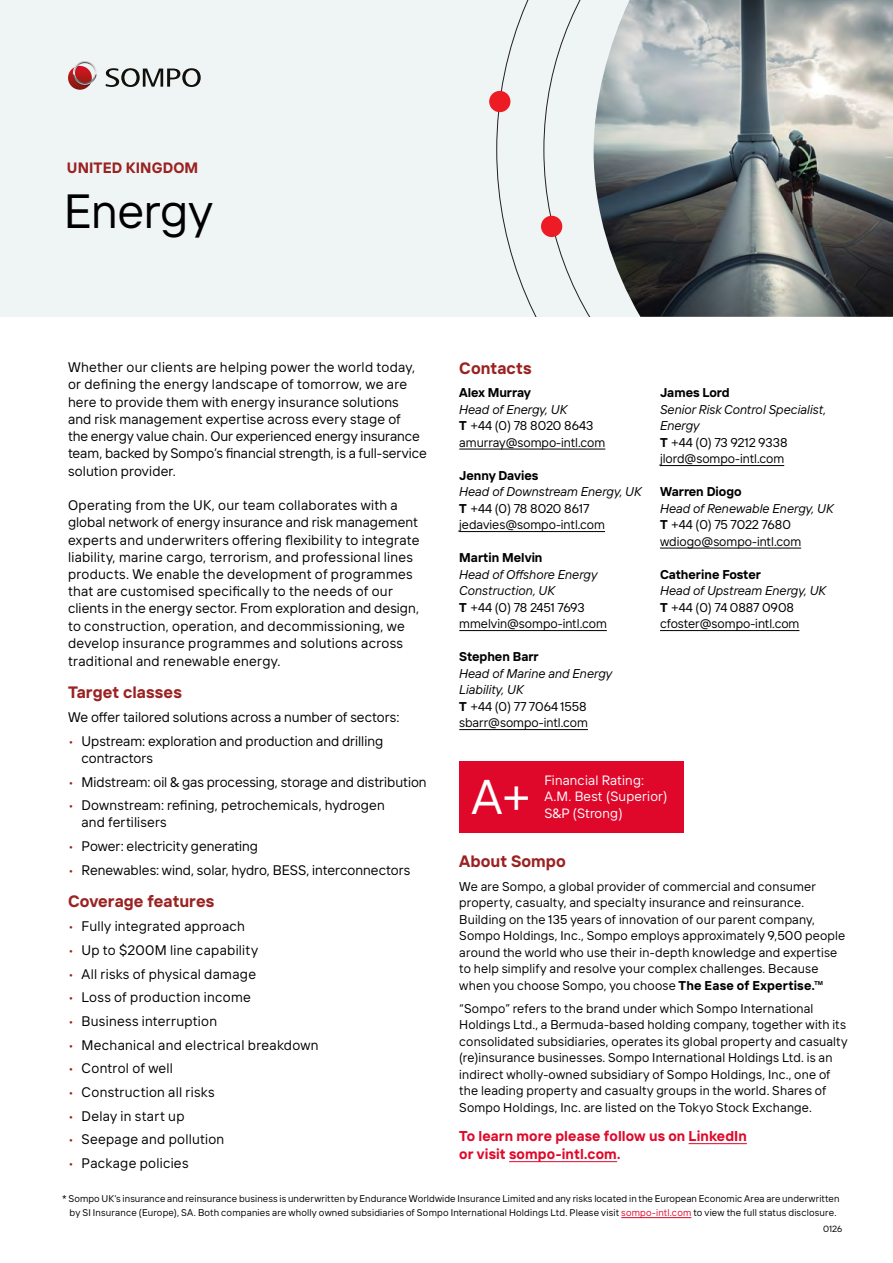
<style>
.page{position:relative;width:893px;height:1263px;background:#fff}
.page>*{position:absolute;margin:0;border:0;box-sizing:border-box;transform-origin:0 0}
.t1{font:48.75px "TT Interphases Pro";color:#fff}
.t2{font:48px "TT Interphases Pro";letter-spacing:-.01em;color:#000}
.t3{font:700 16.5px "TT Interphases Pro";letter-spacing:.005em;color:#9b2222}
.t4{font:700 15px "TT Interphases Pro";letter-spacing:.01em;color:#9b2222}
.t5{font:700 14.25px/18px "TT Interphases Pro";letter-spacing:.01em;color:#df082a}
.t6{font:13.8px/17.4px "TT Interphases Pro";letter-spacing:.01em;color:#000}
.t7{font:13.5px/16.5px "TT Interphases Pro";letter-spacing:.015em;color:#fff}
.t8{font:12.75px/16.5px "TT Interphases Pro";letter-spacing:.015em;color:#000}
.t9{font:700 12.75px "TT Interphases Pro";color:#000}
.t10{font:9.75px/13.5px "TT Interphases Pro";letter-spacing:.01em;color:#000;text-align:center}
.t11{font:9px "TT Interphases Pro";color:#000}
.s1{color:#9b2222}
.s2{font-style:italic}
.s3{font-weight:700}
.s4{color:#df082a}
</style>
<div class="page">
<div style="left:459px;top:761px;width:225px;height:71px;background:#df082a"></div>
<hr style="left:689px;top:1143px;width:58px;height:1px;background:#df082a">
<hr style="left:509px;top:1161px;width:108px;height:1px;background:#df082a">
<hr style="left:621px;top:1217px;width:70px;height:1px;background:#df082a">
<div style="left:0;top:0;width:893px;height:317px;background:#eff4f5"></div>
<svg style="left:496px;top:0;width:47px;height:317px"></svg>
<svg style="left:543px;top:0;width:51px;height:317px"></svg>
<div style="left:489px;top:91px;width:21px;height:21px;background:#ed1c24;border-radius:50%"></div>
<div style="left:541px;top:216px;width:21px;height:21px;background:#ed1c24;border-radius:50%"></div>
<svg style="left:106px;top:68px;width:95px;height:19px"></svg>
<svg style="left:68px;top:66px;width:24px;height:24px"></svg>
<svg style="left:73px;top:61px;width:24px;height:25px"></svg>
<hr style="left:459px;top:449px;width:146px;height:1px;background:#000">
<hr style="left:459px;top:531px;width:146px;height:1px;background:#000">
<hr style="left:459px;top:630px;width:148px;height:1px;background:#000">
<hr style="left:459px;top:729px;width:129px;height:1px;background:#000">
<hr style="left:660px;top:465px;width:124px;height:1px;background:#000">
<hr style="left:660px;top:548px;width:141px;height:1px;background:#000">
<hr style="left:660px;top:630px;width:139px;height:1px;background:#000">
<img style="left:594px;top:0;width:299px;height:317px">
<p class="t4" style="left:67px;top:158px;width:133px">UNITED KINGDOM</p>
<h2 class="t2" style="left:64px;top:180px;width:151px">Energy</h2>
<p class="t6" style="left:68px;top:358px;width:360px">Whether our clients are helping power the world today, or defining the energy landscape of tomorrow, we are here to provide them with energy insurance solutions<br>and risk management expertise across every stage of<br>the energy value chain. Our experienced energy insurance team, backed by Sompo’s financial strength, is a full-service solution provider.</p>
<p class="t6" style="left:68px;top:496px;width:353px">Operating from the UK, our team collaborates with a global network of energy insurance and risk management experts and underwriters offering flexibility to integrate liability, marine cargo, terrorism, and professional lines products. We enable the development of programmes that are customised specifically to the needs of our clients in the energy sector. From exploration and design, to construction, operation, and decommissioning, we develop insurance programmes and solutions across traditional and renewable energy.</p>
<p class="t3" style="left:68px;top:681px;width:115px">Target classes</p>
<p class="t6" style="left:68px;top:708px;width:333px">We offer tailored solutions across a number of sectors:</p>
<p class="t6" style="left:82px;top:732px;width:303px;text-indent:-14px"><span class="s1">•</span> Upstream: exploration and production and drilling contractors</p>
<p class="t6" style="left:68px;top:773px;width:360px"><span class="s1">•</span> Midstream: oil &amp; gas processing, storage and distribution</p>
<p class="t6" style="left:82px;top:796px;width:305px;text-indent:-14px"><span class="s1">•</span> Downstream: refining, petrochemicals, hydrogen and fertilisers</p>
<p class="t6" style="left:68px;top:837px;width:192px"><span class="s1">•</span> Power: electricity generating</p>
<p class="t6" style="left:68px;top:862px;width:344px"><span class="s1">•</span> Renewables: wind, solar, hydro, BESS, interconnectors</p>
<p class="t3" style="left:68px;top:891px;width:148px">Coverage features</p>
<p class="t6" style="left:68px;top:918px;width:179px"><span class="s1">•</span> Fully integrated approach</p>
<p class="t6" style="left:68px;top:941px;width:192px"><span class="s1">•</span> Up to $200M line capability</p>
<p class="t6" style="left:68px;top:965px;width:190px"><span class="s1">•</span> All risks of physical damage</p>
<p class="t6" style="left:68px;top:988px;width:184px"><span class="s1">•</span> Loss of production income</p>
<p class="t6" style="left:68px;top:1012px;width:151px"><span class="s1">•</span> Business interruption</p>
<p class="t6" style="left:68px;top:1036px;width:252px"><span class="s1">•</span> Mechanical and electrical breakdown</p>
<p class="t6" style="left:68px;top:1059px;width:107px"><span class="s1">•</span> Control of well</p>
<p class="t6" style="left:68px;top:1083px;width:148px"><span class="s1">•</span> Construction all risks</p>
<p class="t6" style="left:68px;top:1107px;width:118px"><span class="s1">•</span> Delay in start up</p>
<p class="t6" style="left:68px;top:1130px;width:158px"><span class="s1">•</span> Seepage and pollution</p>
<p class="t6" style="left:68px;top:1154px;width:122px"><span class="s1">•</span> Package policies</p>
<p class="t3" style="left:459px;top:357px;width:74px">Contacts</p>
<p class="t9" style="left:459px;top:384px;width:73px">Alex Murray</p>
<p class="t8" style="left:459px;top:401px;width:148px"><span class="s2">Head of Energy, UK<br></span><span class="s3">T</span> +44 (0) 78 8020 8643 amurray@sompo-intl.com</p>
<p class="t9" style="left:459px;top:467px;width:81px">Jenny Davies</p>
<p class="t8" style="left:459px;top:483px;width:184px"><span class="s2">Head of Downstream Energy, UK<br></span><span class="s3">T</span> +44 (0) 78 8020 8617 jedavies@sompo-intl.com</p>
<p class="t9" style="left:459px;top:549px;width:85px">Martin Melvin</p>
<p class="t8" style="left:459px;top:566px;width:149px"><span class="s2">Head of Offshore Energy<br>Construction, UK<br></span><span class="s3">T</span> +44 (0) 78 2451 7693 mmelvin@sompo-intl.com</p>
<p class="t9" style="left:459px;top:648px;width:81px">Stephen Barr</p>
<p class="t8" style="left:459px;top:665px;width:155px"><span class="s2">Head of Marine and Energy<br>Liability, UK<br></span><span class="s3">T</span> +44 (0) 77 7064 1558 sbarr@sompo-intl.com</p>
<p class="t9" style="left:660px;top:384px;width:71px">James Lord</p>
<p class="t8" style="left:660px;top:401px;width:168px"><span class="s2">Senior Risk Control Specialist,<br>Energy<br></span><span class="s3">T</span> +44 (0) 73 9212 9338 jlord@sompo-intl.com</p>
<p class="t9" style="left:660px;top:483px;width:83px">Warren Diogo</p>
<p class="t8" style="left:660px;top:500px;width:175px"><span class="s2">Head of Renewable Energy, UK<br></span><span class="s3">T</span> +44 (0) 75 7022 7680 wdiogo@sompo-intl.com</p>
<p class="t9" style="left:660px;top:566px;width:102px">Catherine Foster</p>
<p class="t8" style="left:660px;top:582px;width:168px"><span class="s2">Head of Upstream Energy, UK<br></span><span class="s3">T</span> +44 (0) 74 0887 0908 cfoster@sompo-intl.com</p>
<p class="t7" style="left:544px;top:772px;width:124px">Financial Rating:<br>A.M. Best (Superior)</p>
<h1 class="t1" style="left:472px;top:766px;width:61px">A+</h1>
<p class="t7" style="left:544px;top:804px;width:80px">S&amp;P (Strong)</p>
<p class="t3" style="left:459px;top:851px;width:108px">About Sompo</p>
<p class="t8" style="left:459px;top:877px;width:388px">We are Sompo, a global provider of commercial and consumer property, casualty, and specialty insurance and reinsurance.<br>Building on the 135 years of innovation of our parent company, Sompo Holdings, Inc., Sompo employs approximately 9,500 people around the world who use their in-depth knowledge and expertise to help simplify and resolve your complex challenges. Because when you choose Sompo, you choose <span class="s3">The Ease of Expertise.</span>™</p>
<p class="t8" style="left:459px;top:1000px;width:390px">“Sompo” refers to the brand under which Sompo International Holdings Ltd., a Bermuda-based holding company, together with its consolidated subsidiaries, operates its global property and casualty (re)insurance businesses. Sompo International Holdings Ltd. is an indirect wholly-owned subsidiary of Sompo Holdings, Inc., one of the leading property and casualty groups in the world. Shares of Sompo Holdings, Inc. are listed on the Tokyo Stock Exchange.</p>
<p class="t5" style="left:459px;top:1127px;width:289px">To learn more please follow us on LinkedIn or visit sompo-intl.com.</p>
<p class="t10" style="left:62px;top:1192px;width:779px">* Sompo UK’s insurance and reinsurance business is underwritten by Endurance Worldwide Insurance Limited and any risks located in the European Economic Area are underwritten by SI Insurance (Europe), SA. Both companies are wholly owned subsidiaries of Sompo International Holdings Ltd. Please visit <span class="s4">sompo-intl.com</span> to view the full status disclosure.</p>
<p class="t11" style="left:823px;top:1223px;width:21px">0126</p>
</div>
